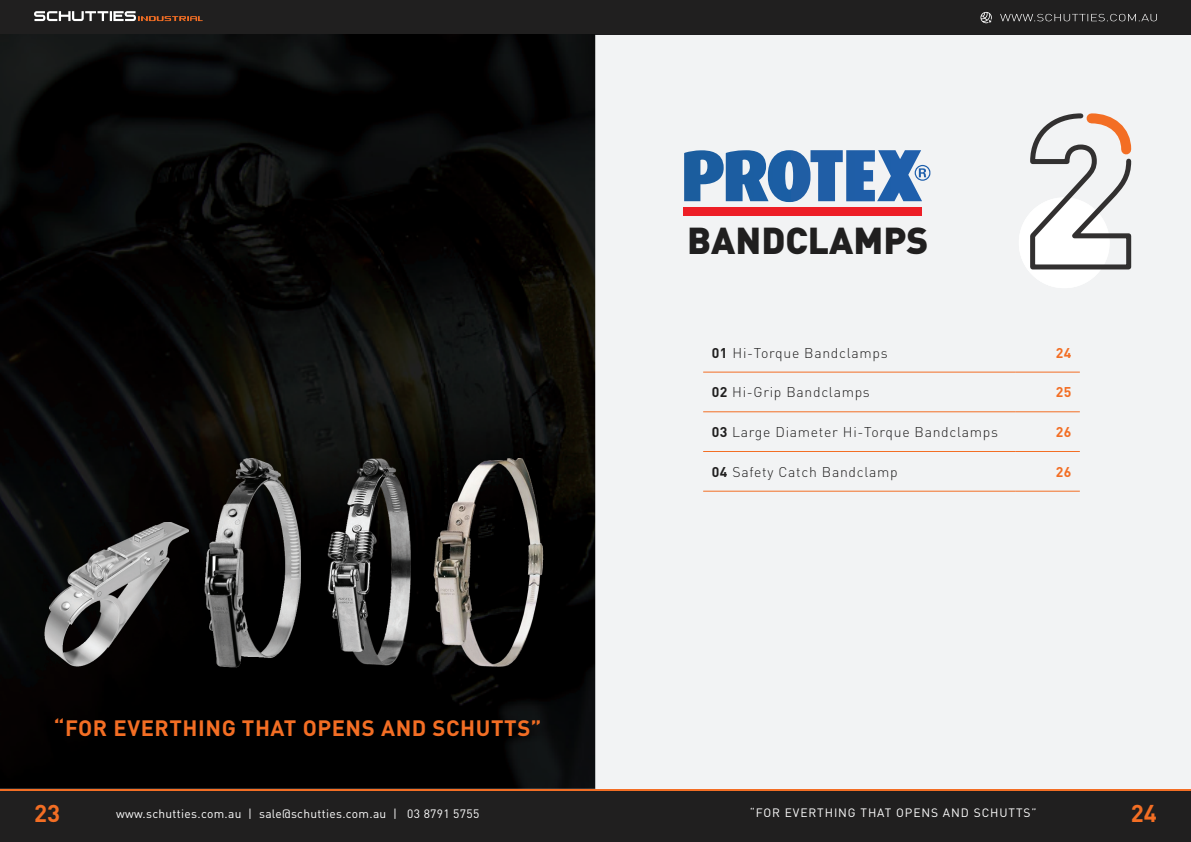
<style>
.page{position:relative;width:1191px;height:842px;background:#fff}
.page>*{position:absolute;margin:0;border:0;box-sizing:border-box;transform-origin:0 0}
.t1{font:900 37px "DIN Pro";color:#201f1f}
.t2{font:700 24px "DIN Pro";color:#f36e24}
.t3{font:700 22px "DIN Pro";letter-spacing:.025em;color:#f36e24}
.t4{font:300 14px "DIN Pro";letter-spacing:.05em;color:#201f1f}
.t5{font:700 14px "DIN Pro";letter-spacing:.025em;color:#f36e24}
.t6{font:12px "DIN Pro";letter-spacing:.025em;color:#fff}
.t7{font:12px "DIN Pro";letter-spacing:.075em;color:#fff}
.s1{font-weight:700}
</style>
<div class="page">
<div style="left:0;top:790px;width:595px;height:52px;background:#201f1f"></div>
<div style="left:595px;top:790px;width:596px;height:52px;background:#201f1f"></div>
<div style="left:561px;top:0;width:630px;height:34px;background:#201f1f"></div>
<div style="left:0;top:0;width:629px;height:34px;background:#201f1f"></div>
<hr style="left:561px;top:789px;width:630px;height:1px;background:#f36e24">
<hr style="left:0;top:789px;width:629px;height:1px;background:#f36e24">
<svg style="left:34px;top:11px;width:169px;height:10px"></svg>
<svg style="left:1000px;top:14px;width:157px;height:7px"></svg>
<svg style="left:980px;top:12px;width:12px;height:12px"></svg>
<img style="left:0;top:34px;width:595px;height:755px">
<img style="left:45px;top:522px;width:144px;height:145px">
<img style="left:205px;top:458px;width:96px;height:209px">
<img style="left:327px;top:458px;width:84px;height:209px">
<img style="left:433px;top:458px;width:110px;height:209px">
<div style="left:595px;top:34px;width:596px;height:755px;background:#f2f3f4"></div>
<hr style="left:703px;top:491px;width:312px;height:1px;background:#f36e24">
<hr style="left:1015px;top:491px;width:64px;height:1px;background:#f36e24">
<hr style="left:703px;top:451px;width:312px;height:1px;background:#f36e24">
<hr style="left:1015px;top:451px;width:64px;height:1px;background:#f36e24">
<hr style="left:703px;top:412px;width:312px;height:1px;background:#f36e24">
<hr style="left:1015px;top:412px;width:64px;height:1px;background:#f36e24">
<hr style="left:703px;top:372px;width:312px;height:1px;background:#f36e24">
<hr style="left:1015px;top:372px;width:64px;height:1px;background:#f36e24">
<div style="left:1018px;top:197px;width:91px;height:91px;background:#fff;border-radius:45px"></div>
<svg style="left:1025px;top:108px;width:111px;height:164px"></svg>
<div style="left:684px;top:207px;width:238px;height:9px;background:#ed1e26"></div>
<svg style="left:684px;top:150px;width:246px;height:52px"></svg>
<h1 class="t1" style="left:687px;top:215px;width:243px">BANDCLAMPS</h1>
<h3 class="t3" style="left:54px;top:713px;width:489px">“FOR EVERTHING THAT OPENS AND SCHUTTS”</h3>
<p class="t4" style="left:711px;top:343px;width:178px"><span class="s1">01</span> Hi-Torque Bandclamps</p>
<p class="t5" style="left:1055px;top:343px;width:17px">24</p>
<p class="t4" style="left:711px;top:383px;width:160px"><span class="s1">02</span> Hi-Grip Bandclamps</p>
<p class="t5" style="left:1055px;top:383px;width:17px">25</p>
<p class="t4" style="left:711px;top:422px;width:288px"><span class="s1">03</span> Large Diameter Hi-Torque Bandclamps</p>
<p class="t5" style="left:1055px;top:422px;width:17px">26</p>
<p class="t4" style="left:711px;top:462px;width:188px"><span class="s1">04</span> Safety Catch Bandclamp</p>
<p class="t5" style="left:1055px;top:462px;width:17px">26</p>
<h2 class="t2" style="left:34px;top:797px;width:28px">23</h2>
<p class="t6" style="left:116px;top:805px;width:364px">www.schutties.com.au | sale@schutties.com.au | 03 8791 5755</p>
<p class="t7" style="left:749px;top:805px;width:288px">“FOR EVERTHING THAT OPENS AND SCHUTTS”</p>
<h2 class="t2" style="left:1130px;top:797px;width:28px">24</h2>
</div>
